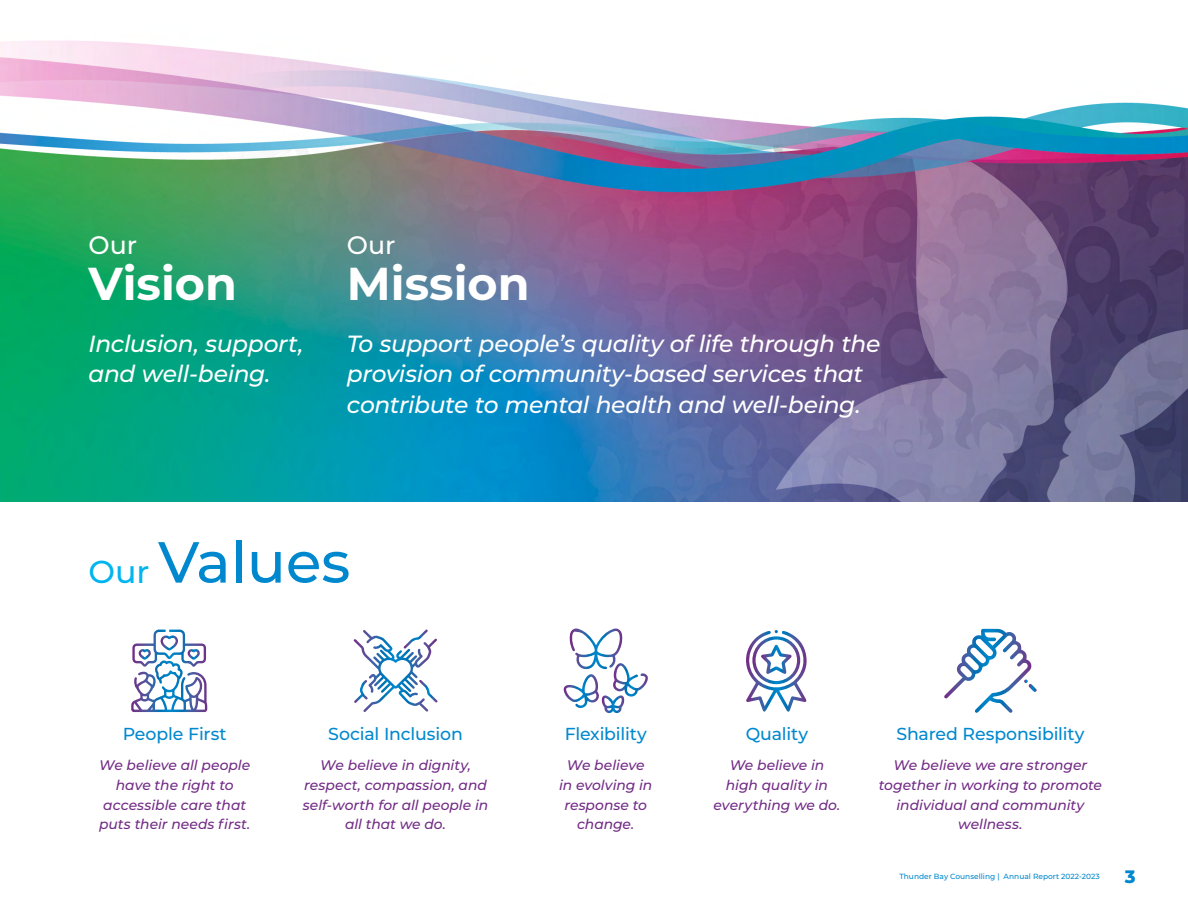
<style>
.page{position:relative;width:1188px;height:918px;background:#fff}
.page>*{position:absolute;margin:0;border:0;box-sizing:border-box;transform-origin:0 0}
.t1{font:500 57.75px "Montserrat";color:#0088ce}
.t2{font:700 46.05px "Montserrat";color:#fff}
.t3{font:500 25.2px "Montserrat";color:#fff}
.t4{font:italic 500 23.4px/30.6px "Montserrat";letter-spacing:-.015em;color:#fff}
.t5{font:800 18px "Montserrat";color:#0088ce}
.t6{font:500 17.4px "Montserrat";letter-spacing:-.01em;color:#0088ce}
.t7{font:italic 500 13.95px/19.6px "Montserrat";letter-spacing:-.005em;color:#722b85;text-align:center}
.t8{font:500 7.5px "Montserrat";color:#0088ce}
.s1{font-size:31.65px;color:#00b5ef}
</style>
<div class="page">
<img style="left:0;top:40px;width:1188px;height:461px">
<svg style="left:131px;top:630px;width:76px;height:82px"></svg>
<svg style="left:404px;top:630px;width:24px;height:19px"></svg>
<svg style="left:419px;top:680px;width:18px;height:23px"></svg>
<svg style="left:354px;top:630px;width:38px;height:73px"></svg>
<svg style="left:563px;top:629px;width:85px;height:84px"></svg>
<svg style="left:746px;top:630px;width:61px;height:82px"></svg>
<svg style="left:944px;top:629px;width:93px;height:84px"></svg>
<h3 class="t3" style="left:89px;top:228px;width:50px">Our</h3>
<h2 class="t2" style="left:89px;top:251px;width:150px">Vision</h2>
<h3 class="t4" style="left:89px;top:327px;width:216px">Inclusion, support, and well-being.</h3>
<h3 class="t3" style="left:347px;top:228px;width:50px">Our</h3>
<h2 class="t2" style="left:347px;top:251px;width:184px">Mission</h2>
<h3 class="t4" style="left:347px;top:327px;width:535px">To support people’s quality of life through the provision of community-based services that contribute to mental health and well-being.</h3>
<h1 class="t1" style="left:89px;top:522px;width:263px"><span class="s1">Our</span> Values</h1>
<p class="t6" style="left:123px;top:722px;width:106px">People First</p>
<p class="t7" style="left:99px;top:755px;width:153px">We believe all people have the right to accessible care that puts their needs first.</p>
<p class="t6" style="left:328px;top:722px;width:136px">Social Inclusion</p>
<p class="t7" style="left:303px;top:755px;width:187px">We believe in dignity, respect, compassion, and self-worth for all people in all that we do.</p>
<p class="t6" style="left:565px;top:722px;width:84px">Flexibility</p>
<p class="t7" style="left:559px;top:755px;width:95px">We believe in evolving in response to change.</p>
<p class="t6" style="left:746px;top:722px;width:64px">Quality</p>
<p class="t7" style="left:714px;top:755px;width:128px">We believe in high quality in everything we do.</p>
<p class="t6" style="left:896px;top:722px;width:190px">Shared Responsibility</p>
<p class="t7" style="left:879px;top:755px;width:225px">We believe we are stronger together in working to promote individual and community wellness.</p>
<p class="t8" style="left:899px;top:871px;width:202px">Thunder Bay Counselling | Annual Report 2022-2023</p>
<p class="t5" style="left:1125px;top:863px;width:12px">3</p>
</div>
